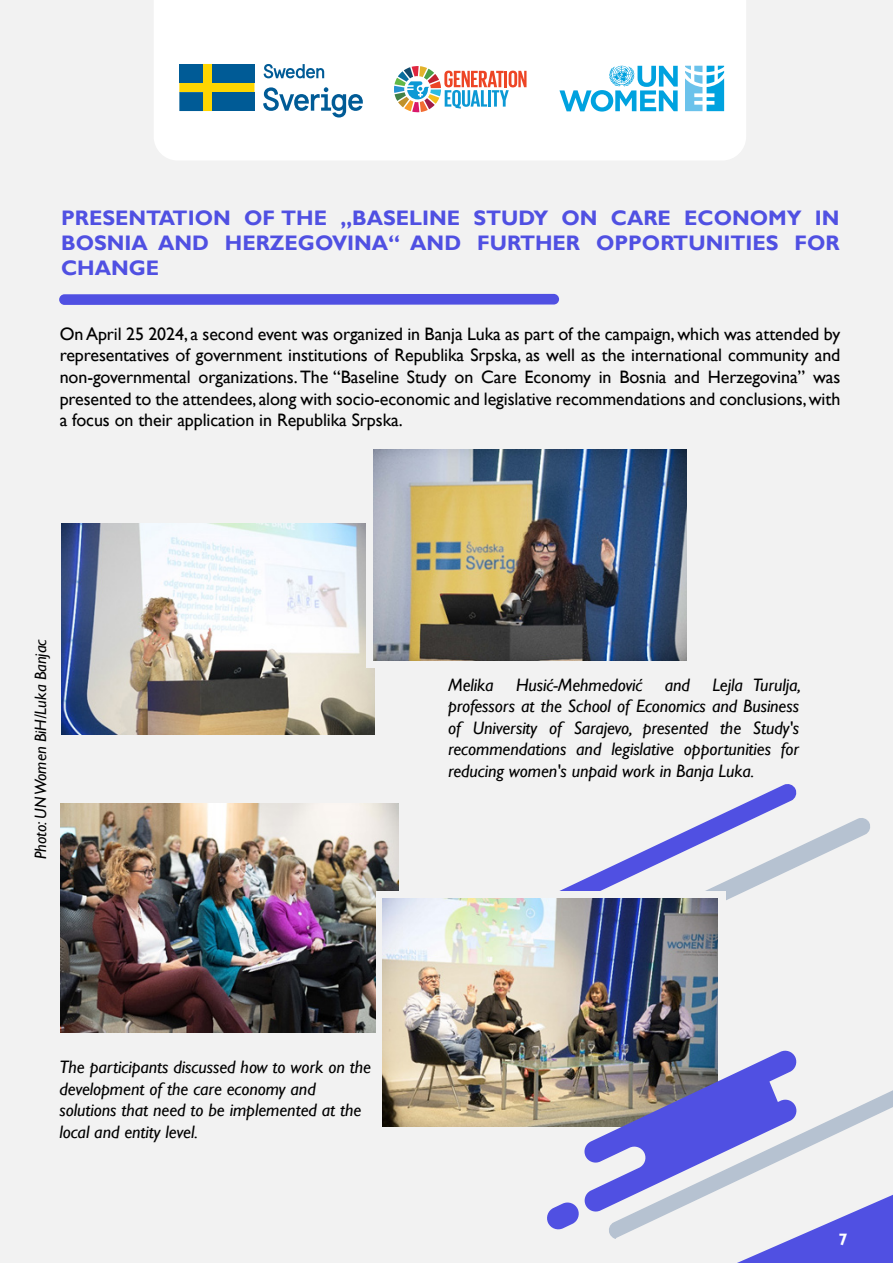
<style>
.page{position:relative;width:893px;height:1263px;background:#f2f2f2}
.page>*{position:absolute;margin:0;border:0;box-sizing:border-box;transform-origin:0 0}
.t1{font:700 21px/25.2px "Gill Sans";color:#5050e2;text-align:justify}
.t2{font:18px/21.6px "Gill Sans";letter-spacing:-.005em;color:#000;text-align:justify}
.t3{font:italic 18px/21.6px "Gill Sans";letter-spacing:-.005em;color:#000;text-align:justify}
.t4{font:italic 16.5px "Gill Sans";letter-spacing:-.005em;color:#000}
.t5{font:700 16.5px "Gill Sans";color:#fff}
</style>
<div class="page">
<div style="left:154px;top:0;width:592px;height:160px;background:#fff"></div>
<svg style="left:559px;top:65px;width:119px;height:47px"></svg>
<svg style="left:685px;top:66px;width:39px;height:45px"></svg>
<svg style="left:394px;top:66px;width:132px;height:46px"></svg>
<img style="left:61px;top:524px;width:313px;height:211px">
<img style="left:60px;top:804px;width:339px;height:228px">
<svg style="left:154px;top:0;width:210px;height:1px"></svg>
<div style="left:59px;top:294px;width:500px;height:11px;background:#5050e2;border-radius:5px"></div>
<div style="left:367px;top:443px;width:327px;height:225px;background:#f2f2f2"></div>
<img style="left:374px;top:450px;width:313px;height:211px">
<svg style="left:559px;top:784px;width:238px;height:107px"></svg>
<svg style="left:571px;top:817px;width:299px;height:83px"></svg>
<div style="left:376px;top:891px;width:350px;height:243px;background:#f2f2f2"></div>
<img style="left:382px;top:899px;width:336px;height:227px">
<svg style="left:545px;top:1049px;width:348px;height:214px"></svg>
<div style="left:168px;top:48px;width:201px;height:89px;background:#fff"></div>
<svg style="left:179px;top:64px;width:75px;height:47px"></svg>
<div style="left:179px;top:64px;width:24px;height:19px;background:#005b96"></div>
<div style="left:212px;top:92px;width:42px;height:19px;background:#005b96"></div>
<div style="left:212px;top:64px;width:42px;height:19px;background:#005b96"></div>
<svg style="left:263px;top:64px;width:62px;height:15px"></svg>
<svg style="left:263px;top:87px;width:100px;height:31px"></svg>
<p class="t1" style="left:61px;top:205px;width:780px">PRESENTATION OF THE „BASELINE STUDY ON CARE ECONOMY IN BOSNIA AND HERZEGOVINA“ AND FURTHER OPPORTUNITIES FOR CHANGE</p>
<p class="t2" style="left:60px;top:323px;width:782px">On April 25 2024, a second event was organized in Banja Luka as part of the campaign, which was attended by representatives of government institutions of Republika Srpska, as well as the international community and non-governmental organizations. The “Baseline Study on Care Economy in Bosnia and Herzegovina” was presented to the attendees, along with socio-economic and legislative recommendations and conclusions, with a focus on their application in Republika Srpska.</p>
<p class="t4" style="left:31px;top:859px;width:221px;rotate:-90deg">Photo: UN Women BiH/Luka Banjac</p>
<p class="t3" style="left:448px;top:674px;width:47px">Melika</p>
<p class="t3" style="left:516px;top:674px;width:175px">Husić-Mehmedović and</p>
<p class="t3" style="left:448px;top:674px;width:354px;text-indent:264px">Lejla Turulja, professors at the School of Economics and Business of University of Sarajevo, presented the Study's recommendations and legislative opportunities for reducing women's unpaid work in Banja Luka.</p>
<p class="t3" style="left:59px;top:1056px;width:313px;text-align:left">The participants discussed how to work on the development of the care economy and solutions that need to be implemented at the local and entity level.</p>
<p class="t5" style="left:838px;top:1230px;width:11px">7</p>
</div>
